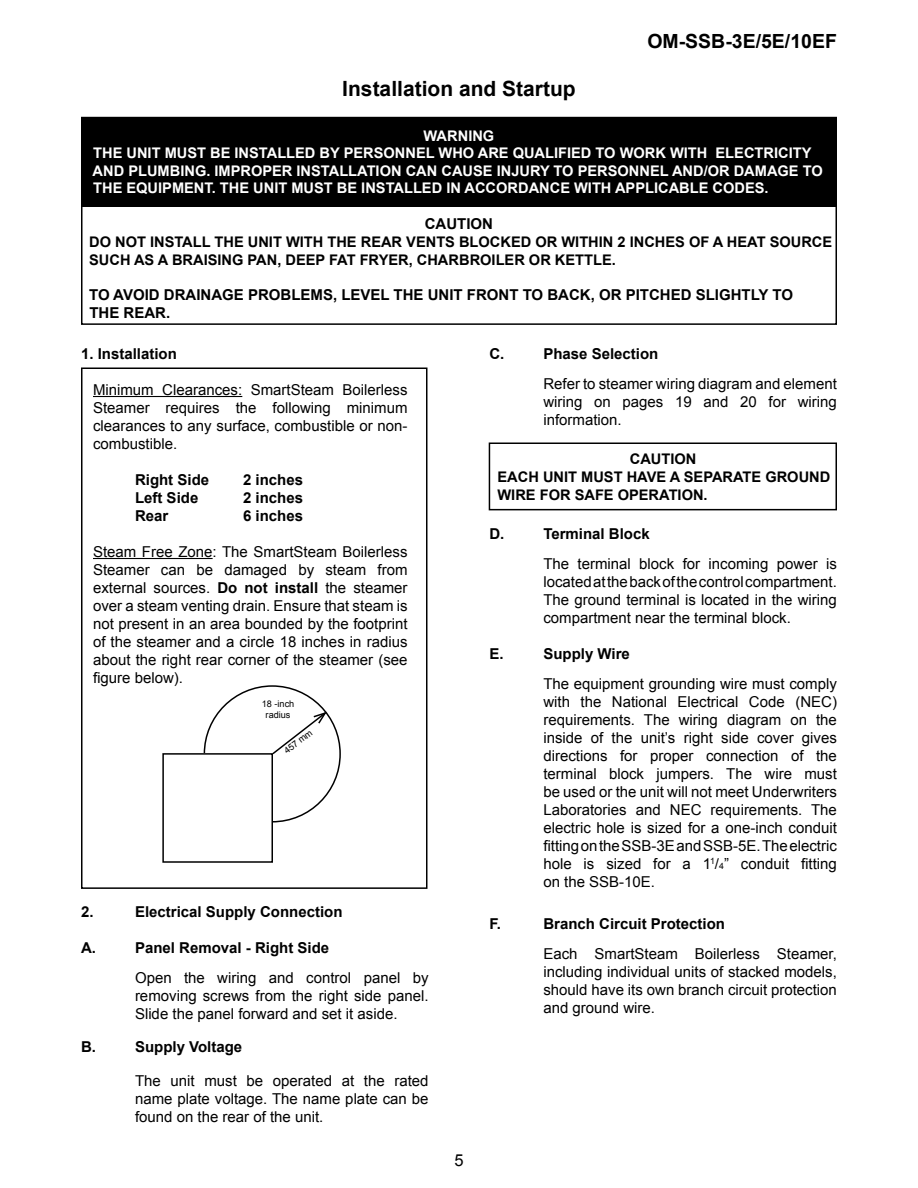
<style>
.page{position:relative;width:918px;height:1188px;background:#fff}
.page>*{position:absolute;margin:0;border:0;box-sizing:border-box;transform-origin:0 0}
.t1{font:700 21px "Arial";color:#000}
.t2{font:700 19.5px "Arial";color:#000}
.t3{font:15px/18px "Arial";color:#000;text-align:justify}
.t4{font:700 15px/18px "Arial";color:#000}
.t5{font:700 14.7px/17.5px "Arial";color:#fff}
.t6{font:700 14.7px/17.9px "Arial";color:#000}
.t7{font:9.15px/10.9px "Arial";color:#000;text-align:center}
.s1{font-weight:700}
.s2{font-size:8.7px}
</style>
<div class="page">
<hr style="left:93px;top:396px;width:149px;height:1px;background:#000">
<hr style="left:93px;top:558px;width:120px;height:1px;background:#000">
<div style="left:81px;top:118px;width:756px;height:89px;background:#000"></div>
<div style="left:81px;top:117px;width:756px;height:208px;border:2px solid #000"></div>
<div style="left:489px;top:442px;width:348px;height:68px;border:2px solid #000"></div>
<div style="left:81px;top:368px;width:347px;height:521px;border:2px solid #000"></div>
<div style="left:162px;top:753px;width:111px;height:110px;border:2px solid #000"></div>
<svg style="left:271px;top:710px;width:58px;height:46px"></svg>
<h2 class="t2" style="left:647px;top:28px;width:191px">OM-SSB-3E/5E/10EF</h2>
<h1 class="t1" style="left:342px;top:75px;width:235px">INSTALLATION AND STARTUP</h1>
<p class="t5" style="left:93px;top:127px;width:732px;text-indent:331px">WARNING<br>THE UNIT MUST BE INSTALLED BY PERSONNEL WHO ARE QUALIFIED TO WORK WITH ELECTRICITY AND PLUMBING. IMPROPER INSTALLATION CAN CAUSE INJURY TO PERSONNEL AND/OR DAMAGE TO THE EQUIPMENT. THE UNIT MUST BE INSTALLED IN ACCORDANCE WITH APPLICABLE CODES.</p>
<p class="t4" style="left:425px;top:216px;width:70px">CAUTION</p>
<p class="t6" style="left:89px;top:233px;width:745px">DO NOT INSTALL THE UNIT WITH THE REAR VENTS BLOCKED OR WITHIN 2 INCHES OF A HEAT SOURCE<br>SUCH AS A BRAISING PAN, DEEP FAT FRYER, CHARBROILER OR KETTLE.</p>
<p class="t4" style="left:89px;top:286px;width:705px">TO AVOID DRAINAGE PROBLEMS, LEVEL THE UNIT FRONT TO BACK, OR PITCHED SLIGHTLY TO<br>THE REAR.</p>
<p class="t4" style="left:81px;top:345px;width:97px">1. INSTALLATION</p>
<p class="t3" style="left:93px;top:381px;width:316px">Minimum Clearances: SmartSteam Boilerless Steamer requires the following minimum clearances to any surface, combustible or non&shy;combustible.</p>
<p class="t4" style="left:135px;top:471px;width:76px">RIGHT SIDE</p>
<p class="t4" style="left:243px;top:471px;width:62px">2 INCHES</p>
<p class="t4" style="left:135px;top:489px;width:65px">LEFT SIDE</p>
<p class="t4" style="left:243px;top:489px;width:62px">2 INCHES</p>
<p class="t4" style="left:135px;top:507px;width:35px">REAR</p>
<p class="t4" style="left:243px;top:507px;width:62px">6 INCHES</p>
<p class="t3" style="left:93px;top:543px;width:316px">Steam Free Zone: The SmartSteam Boilerless Steamer can be damaged by steam from external sources. <span class="s1">DO NOT INSTALL</span> the steamer over a steam venting drain. Ensure that steam is not present in an area bounded by the footprint of the steamer and a circle 18 inches in radius about the right rear corner of the steamer (see figure below).</p>
<p class="t7" style="left:262px;top:698px;width:34px">18 -inch radius</p>
<p class="t7" style="left:282px;top:747px;width:35px;rotate:-37deg">457 mm</p>
<p class="t4" style="left:81px;top:903px;width:39px">2. E</p>
<p class="t4" style="left:145px;top:903px;width:199px">LECTRICAL SUPPLY CONNECTION</p>
<p class="t4" style="left:81px;top:939px;width:16px">A.</p>
<p class="t4" style="left:135px;top:939px;width:196px">PANEL REMOVAL - RIGHT SIDE</p>
<p class="t3" style="left:135px;top:969px;width:295px">Open the wiring and control panel by removing screws from the right side panel.<br>Slide the panel forward and set it aside.</p>
<p class="t4" style="left:81px;top:1038px;width:16px">B.</p>
<p class="t4" style="left:135px;top:1038px;width:109px">SUPPLY VOLTAGE</p>
<p class="t3" style="left:135px;top:1072px;width:295px">The unit must be operated at the rated name plate voltage. The name plate can be found on the rear of the unit.</p>
<p class="t4" style="left:489px;top:345px;width:16px">C.</p>
<p class="t4" style="left:543px;top:345px;width:117px">PHASE SELECTION</p>
<p class="t3" style="left:543px;top:375px;width:295px">Refer to steamer wiring diagram and element wiring on pages 19 and 20 for wiring information.</p>
<p class="t6" style="left:498px;top:450px;width:333px;text-indent:132px">CAUTION<br>EACH UNIT MUST HAVE A SEPARATE GROUND<br>WIRE FOR SAFE OPERATION.</p>
<p class="t4" style="left:489px;top:525px;width:16px">D.</p>
<p class="t4" style="left:543px;top:525px;width:108px">TERMINAL BLOCK</p>
<p class="t3" style="left:543px;top:555px;width:295px">The terminal block for incoming power is located at the back of the control compartment.<br>The ground terminal is located in the wiring compartment near the terminal block.</p>
<p class="t4" style="left:489px;top:645px;width:40px">E. S</p>
<p class="t4" style="left:553px;top:645px;width:78px">UPPLY WIRE</p>
<p class="t3" style="left:543px;top:675px;width:295px">The equipment grounding wire must comply with the National Electrical Code (NEC) requirements. The wiring diagram on the inside of the unit’s right side cover gives directions for proper connection of the terminal block jumpers. The wire must be used or the unit will not meet Underwriters Laboratories and NEC requirements. The electric hole is sized for a one-inch conduit fitting on the SSB-3E and SSB-5E. The electric hole is sized for a 1<sup>1</sup>/<span class="s2">4</span>” conduit fitting on the SSB-10E.</p>
<p class="t4" style="left:489px;top:915px;width:13px">F.</p>
<p class="t4" style="left:543px;top:915px;width:183px">BRANCH CIRCUIT PROTECTION</p>
<p class="t3" style="left:543px;top:945px;width:295px">Each SmartSteam Boilerless Steamer, including individual units of stacked models, should have its own branch circuit protection and ground wire.</p>
</div>
